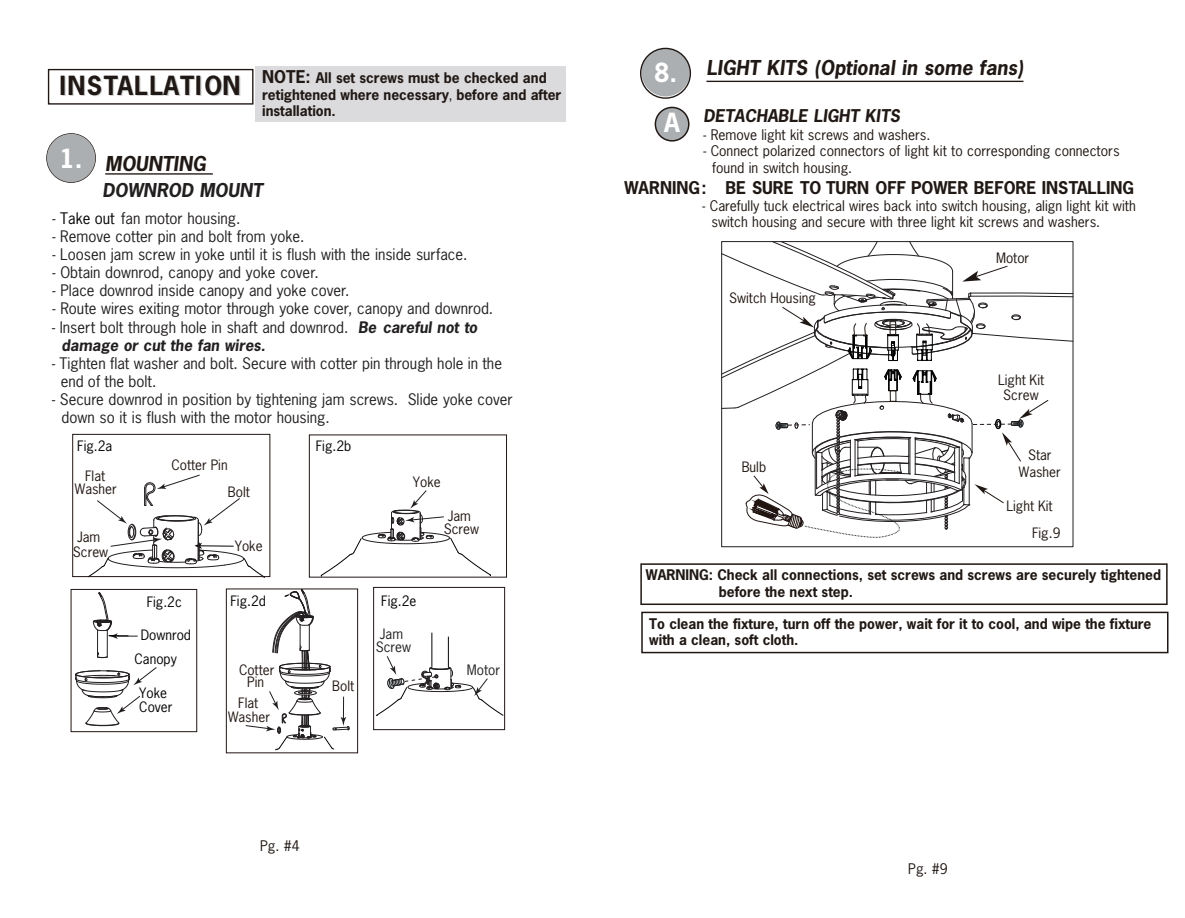
<style>
.page{position:relative;width:1185px;height:918px;background:#fff}
.page>*{position:absolute;margin:0;border:0;box-sizing:border-box;transform-origin:0 0}
.t1{font:700 24.9px "News Gothic";letter-spacing:.05em;color:#201814}
.t2{font:700 24.9px "News Gothic";color:#fff}
.t3{font:italic 700 19.35px "News Gothic";color:#201814}
.t4{font:italic 700 18px "News Gothic";color:#221f1f}
.t5{font:700 16.5px "News Gothic";color:#201814}
.t6{font:italic 700 16.5px "News Gothic";color:#201814}
.t7{font:15px/18px "News Gothic";color:#221f1f}
.t8{font:13.8px/16.5px "News Gothic";color:#201814}
.t9{font:700 13.8px/16.5px "News Gothic";color:#1f1713}
.t10{font:700 13.8px/16.5px "News Gothic";color:#201814}
.t11{font:13.5px/13.5px "News Gothic";color:#221713;text-align:center}
.t12{font:13.5px/24px "News Gothic";color:#030303}
.t13{font:13.5px/15px "News Gothic";color:#1f1713;text-align:center}
.t14{font:13.5px "News Gothic";color:#221612}
.t15{font:13.5px/13.5px "News Gothic";color:#221f1f;text-align:center}
.t16{font:13.5px "News Gothic";color:#060303}
.t17{font:13.5px "News Gothic";color:#211814}
.s1{font-size:16.5px}
.s2{font-family:"SIL Hei Med Jian";font-weight:400}
.s3{color:#030303}
.s4{font-weight:700;font-style:italic}
.s5{font-style:normal;font-size:24.9px;color:#fff}
</style>
<div class="page">
<div style="left:655px;top:107px;width:35px;height:35px;background:#acafb1;border:2px solid #211814;border-radius:50%"></div>
<div style="left:255px;top:66px;width:310px;height:56px;background:#dbdadc"></div>
<hr style="left:105px;top:173px;width:108px;height:2px;background:#201814">
<div style="left:48px;top:69px;width:206px;height:36px;border:1px solid #201814"></div>
<div style="left:47px;top:134px;width:48px;height:48px;background:#acafb1;border-radius:50%"></div>
<div style="left:46px;top:133px;width:50px;height:50px;border:1px solid #201814;border-radius:50%"></div>
<div style="left:641px;top:48px;width:49px;height:48px;background:#acafb1;border-radius:50%"></div>
<div style="left:640px;top:48px;width:51px;height:51px;border:1px solid #201814;border-radius:50%"></div>
<hr style="left:706px;top:81px;width:317px;height:1px;background:#201814">
<div style="left:640px;top:563px;width:528px;height:42px;border:2px solid #1f1713"></div>
<div style="left:641px;top:612px;width:527px;height:41px;border:2px solid #1f1713"></div>
<svg style="left:721px;top:241px;width:353px;height:299px"></svg>
<div style="left:309px;top:435px;width:198px;height:143px;border:1px solid #211512"></div>
<div style="left:72px;top:434px;width:198px;height:143px;border:1px solid #211512"></div>
<div style="left:71px;top:589px;width:126px;height:143px;border:1px solid #211512"></div>
<div style="left:226px;top:589px;width:132px;height:164px;border:1px solid #211512"></div>
<svg style="left:87px;top:474px;width:178px;height:104px"></svg>
<svg style="left:75px;top:667px;width:82px;height:59px"></svg>
<svg style="left:92px;top:592px;width:46px;height:66px"></svg>
<svg style="left:321px;top:490px;width:170px;height:87px"></svg>
<svg style="left:245px;top:589px;width:105px;height:162px"></svg>
<hr style="left:432px;top:633px;width:1px;height:33px;background:#030303">
<hr style="left:448px;top:637px;width:1px;height:30px;background:#030303">
<div style="left:373px;top:587px;width:132px;height:143px;border:1px solid #211512"></div>
<svg style="left:376px;top:655px;width:128px;height:62px"></svg>
<h1 class="t1" style="left:60px;top:69px;width:182px">INSTALLATION</h1>
<h1 class="t2" style="left:59px;top:142px;width:25px">1.</h1>
<p class="t3" style="left:105px;top:150px;width:102px">MOUNTING</p>
<p class="t10" style="left:262px;top:69px;width:301px"><span class="s1">NOTE:</span> All set screws must be checked and retightened where necessary<span class="s2">,</span> before and after installation.</p>
<p class="t4" style="left:103px;top:179px;width:162px">DOWNROD MOUNT</p>
<p class="t7" style="left:52px;top:209px;width:190px">- <span class="s3">Take out</span> fan motor housing.</p>
<p class="t7" style="left:52px;top:227px;width:254px">- Remove cotter pin and bolt from yoke.</p>
<p class="t7" style="left:53px;top:245px;width:416px">- Loosen jam screw in yoke until it is flush with the inside surface.</p>
<p class="t7" style="left:53px;top:263px;width:268px">- Obtain downrod, canopy and yoke cover.</p>
<p class="t7" style="left:53px;top:281px;width:298px">- Place downrod inside canopy and yoke cover.</p>
<p class="t7" style="left:53px;top:299px;width:442px">- Route wires exiting motor through yoke cover, canopy and downrod.</p>
<p class="t7" style="left:61px;top:317px;width:418px;text-indent:-9px">- Insert bolt through hole in shaft and downrod. <span class="s4">Be careful not to damage or cut the fan wires.</span></p>
<p class="t7" style="left:61px;top:353px;width:443px;text-indent:-9px">- Tighten flat washer and bolt. Secure with cotter pin through hole in the end of the bolt.</p>
<p class="t7" style="left:62px;top:389px;width:453px;text-indent:-10px">- Secure downrod in position by tightening jam screws. Slide yoke cover down so it is flush with the motor housing.</p>
<p class="t16" style="left:77px;top:437px;width:37px">Fig.2a</p>
<p class="t16" style="left:316px;top:437px;width:37px">Fig.2b</p>
<p class="t11" style="left:75px;top:468px;width:43px">Flat<br>Washer</p>
<p class="t11" style="left:73px;top:529px;width:37px;line-height:14.5px">Jam<br>Screw</p>
<p class="t11" style="left:171px;top:458px;width:58px">Cotter Pin</p>
<p class="t11" style="left:228px;top:484px;width:24px">Bolt</p>
<p class="t11" style="left:235px;top:539px;width:29px">Yoke</p>
<p class="t12" style="left:147px;top:590px;width:37px">Fig.2c</p>
<p class="t12" style="left:230px;top:589px;width:37px">Fig.2d</p>
<p class="t12" style="left:135px;top:622px;width:58px;text-indent:6px">Downrod<br>Canopy</p>
<p class="t12" style="left:139px;top:686px;width:35px;line-height:13.5px">Yoke<br>Cover</p>
<p class="t11" style="left:239px;top:663px;width:37px">Cotter</p>
<p class="t11" style="left:228px;top:696px;width:43px">Flat<br>Washer</p>
<p class="t11" style="left:247px;top:675px;width:18px">Pin</p>
<p class="t11" style="left:332px;top:678px;width:24px">Bolt</p>
<p class="t11" style="left:413px;top:475px;width:29px">Yoke</p>
<p class="t12" style="left:381px;top:588px;width:37px">Fig.2e</p>
<p class="t15" style="left:376px;top:626px;width:37px">Jam<br>Screw</p>
<p class="t11" style="left:444px;top:508px;width:37px">Jam<br>Screw</p>
<p class="t15" style="left:467px;top:663px;width:35px">Motor</p>
<p class="t8" style="left:260px;top:837px;width:41px">Pg. #4</p>
<p class="t3" style="left:706px;top:55px;width:319px">LIGHT KITS (Optional in some fans)</p>
<p class="t6" style="left:664px;top:105px;width:237px"><span class="s5">A</span> DETACHABLE LIGHT KITS</p>
<p class="t8" style="left:704px;top:126px;width:228px">- Remove light kit screws and washers.</p>
<p class="t8" style="left:712px;top:142px;width:409px;text-indent:-9px">- Connect polarized connectors of light kit to corresponding connectors found in switch housing.</p>
<p class="t5" style="left:624px;top:177px;width:511px">WARNING: BE SURE TO TURN OFF POWER BEFORE INSTALLING</p>
<p class="t8" style="left:711px;top:197px;width:426px;text-indent:-9px">- Carefully tuck electrical wires back into switch housing, align light kit with switch housing and secure with three light kit screws and washers.</p>
<h1 class="t2" style="left:654px;top:56px;width:25px">8.</h1>
<p class="t14" style="left:729px;top:289px;width:88px">Switch Housing</p>
<p class="t11" style="left:742px;top:460px;width:26px">Bulb</p>
<p class="t13" style="left:996px;top:250px;width:35px">Motor</p>
<p class="t13" style="left:998px;top:372px;width:48px">Light Kit<br>Screw</p>
<p class="t13" style="left:1019px;top:447px;width:43px;line-height:16.2px">Star<br>Washer</p>
<p class="t13" style="left:1006px;top:498px;width:48px">Light Kit</p>
<p class="t17" style="left:1032px;top:524px;width:30px">Fig.9</p>
<p class="t9" style="left:719px;top:566px;width:444px;text-indent:-73px">WARNING: Check all connections, set screws and screws are securely tightened before the next step.</p>
<p class="t9" style="left:649px;top:615px;width:504px">To clean the fixture, turn off the power, wait for it to cool, and wipe the fixture with a clean, soft cloth.</p>
<p class="t8" style="left:908px;top:860px;width:41px">Pg. #9</p>
</div>
